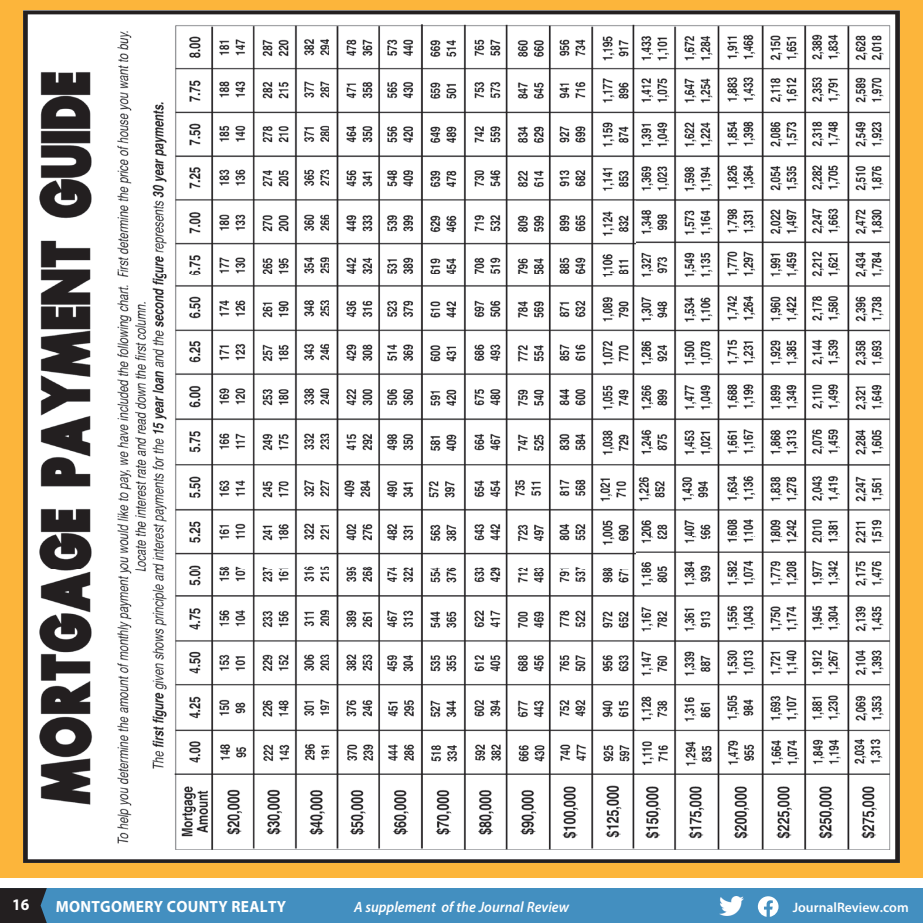
<style>
.page{position:relative;width:923px;height:923px;background:#fff}
.page>*{position:absolute;margin:0;border:0;box-sizing:border-box;transform-origin:0 0}
.t1{font:700 16.25px "Myriad Pro";letter-spacing:.02em;color:#fff;scale:.95 1}
.t2{font:italic 600 15px "Myriad Pro";color:#fff;scale:.95 1}
.t3{font:600 13.75px "Myriad Pro";color:#fff}
</style>
<div class="page">
<div style="left:0;top:888px;width:922px;height:34px;background:#438fc0"></div>
<svg style="left:0;top:888px;width:47px;height:34px;background:#25272b"></svg>
<svg style="left:757px;top:896px;width:21px;height:20px"></svg>
<img style="left:719px;top:896px;width:24px;height:19px">
<div style="left:0;top:0;width:922px;height:878px;background:#fcb53b"></div>
<img style="left:24px;top:11px;width:875px;height:851px">
<p class="t1" style="left:12px;top:894px;width:20px">16</p>
<p class="t1" style="left:56px;top:895px;width:244px">MONTGOMERY COUNTY REALTY</p>
<p class="t2" style="left:354px;top:897px;width:228px">A supplement of the Journal Review</p>
<p class="t3" style="left:792px;top:898px;width:117px">JournalReview.com</p>
</div>
